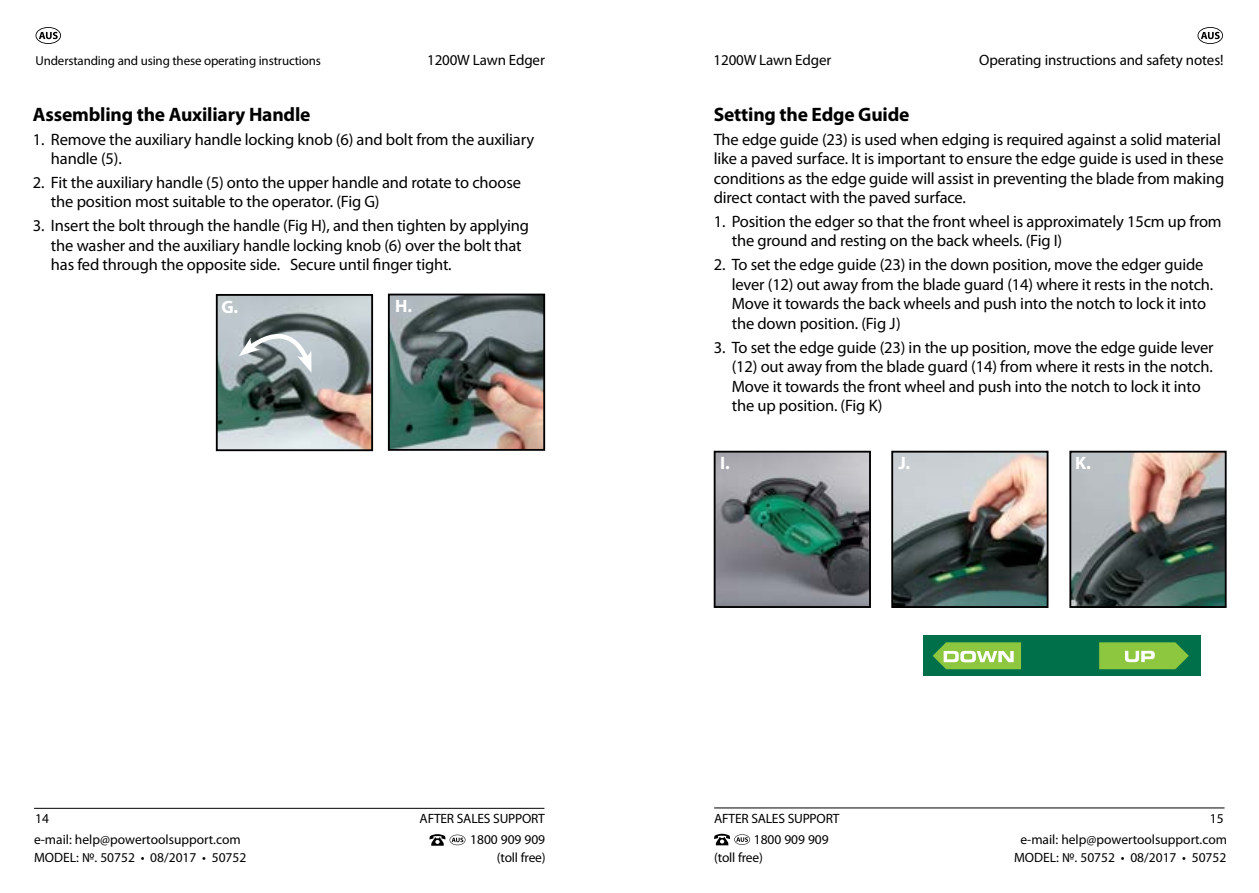
<style>
.page{position:relative;width:1259px;height:893px;background:#fff}
.page>*{position:absolute;margin:0;border:0;box-sizing:border-box;transform-origin:0 0}
.t1{font:700 19.5px "Myriad Pro";letter-spacing:-.01em;color:#000}
.t2{font:700 18px "Myriad Pro";color:#fff}
.t3{font:16.5px/19.5px "Myriad Pro";letter-spacing:-.01em;color:#000}
.t4{font:15px "Myriad Pro";letter-spacing:-.01em;color:#000}
.t5{font:13.5px/18px "Myriad Pro";color:#000;text-align:center}
.t6{font:12.9px "Myriad Pro";letter-spacing:-.01em;color:#000}
</style>
<div class="page">
<svg style="left:36px;top:27px;width:25px;height:17px"></svg>
<svg style="left:429px;top:834px;width:36px;height:12px"></svg>
<hr style="left:34px;top:808px;width:510px;height:1px;background:#000">
<svg style="left:1197px;top:27px;width:26px;height:17px"></svg>
<svg style="left:714px;top:834px;width:36px;height:11px"></svg>
<hr style="left:714px;top:808px;width:510px;height:1px;background:#000">
<img style="left:894px;top:454px;width:151px;height:151px">
<div style="left:891px;top:451px;width:157px;height:157px;border:2px solid #000"></div>
<img style="left:716px;top:454px;width:152px;height:151px">
<div style="left:713px;top:451px;width:158px;height:157px;border:2px solid #000"></div>
<img style="left:1072px;top:454px;width:151px;height:151px">
<div style="left:1069px;top:451px;width:157px;height:157px;border:2px solid #000"></div>
<div style="left:923px;top:635px;width:277px;height:41px;background:#00704a"></div>
<svg style="left:1099px;top:642px;width:89px;height:27px;background:#8bc34f"></svg>
<svg style="left:932px;top:642px;width:89px;height:27px;background:#96c966"></svg>
<img style="left:219px;top:297px;width:151px;height:151px">
<div style="left:216px;top:294px;width:157px;height:157px;border:2px solid #000"></div>
<img style="left:391px;top:297px;width:151px;height:151px">
<div style="left:388px;top:294px;width:157px;height:157px;border:2px solid #000"></div>
<svg style="left:239px;top:326px;width:74px;height:47px;background:#959ea0"></svg>
<p class="t6" style="left:35px;top:53px;width:287px">Understanding and using these operating instructions</p>
<p class="t4" style="left:427px;top:51px;width:119px">1200W Lawn Edger</p>
<p class="t1" style="left:33px;top:102px;width:279px">Assembling the Auxiliary Handle</p>
<p class="t3" style="left:51px;top:129px;width:485px;text-indent:-18px">1. Remove the auxiliary handle locking knob (6) and bolt from the auxiliary handle (5).</p>
<p class="t3" style="left:51px;top:172px;width:471px;text-indent:-18px">2. Fit the auxiliary handle (5) onto the upper handle and rotate to choose the position most suitable to the operator. (Fig G)</p>
<p class="t3" style="left:51px;top:216px;width:480px;text-indent:-18px">3. Insert the bolt through the handle (Fig H), and then tighten by applying the washer and the auxiliary handle locking knob (6) over the bolt that has fed through the opposite side. Secure until finger tight.</p>
<p class="t2" style="left:221px;top:295px;width:18px">G.</p>
<p class="t2" style="left:395px;top:295px;width:18px">H.</p>
<p class="t4" style="left:713px;top:51px;width:119px">1200W Lawn Edger</p>
<p class="t4" style="left:979px;top:51px;width:246px">Operating instructions and safety notes!</p>
<p class="t1" style="left:713px;top:102px;width:197px">Setting the Edge Guide</p>
<p class="t3" style="left:713px;top:129px;width:512px">The edge guide (23) is used when edging is required against a solid material like a paved surface. It is important to ensure the edge guide is used in these conditions as the edge guide will assist in preventing the blade from making direct contact with the paved surface.</p>
<p class="t3" style="left:731px;top:211px;width:491px;text-indent:-18px">1. Position the edger so that the front wheel is approximately 15cm up from the ground and resting on the back wheels. (Fig I)</p>
<p class="t3" style="left:731px;top:255px;width:483px;text-indent:-18px">2. To set the edge guide (23) in the down position, move the edger guide lever (12) out away from the blade guard (14) where it rests in the notch.<br>Move it towards the back wheels and push into the notch to lock it into the down position. (Fig J)</p>
<p class="t3" style="left:731px;top:337px;width:483px;text-indent:-18px">3. To set the edge guide (23) in the up position, move the edge guide lever (12) out away from the blade guard (14) from where it rests in the notch.<br>Move it towards the front wheel and push into the notch to lock it into the up position. (Fig K)</p>
<p class="t2" style="left:720px;top:452px;width:11px">I.</p>
<p class="t2" style="left:898px;top:452px;width:13px">J.</p>
<p class="t2" style="left:1075px;top:452px;width:17px">K.</p>
<p class="t5" style="left:714px;top:809px;width:127px">AFTER SALES SUPPORT</p>
<p class="t5" style="left:714px;top:848px;width:50px">(toll free)</p>
<p class="t5" style="left:419px;top:809px;width:127px">AFTER SALES SUPPORT</p>
<p class="t5" style="left:35px;top:809px;width:15px">14</p>
<p class="t5" style="left:1209px;top:809px;width:15px">15</p>
<p class="t5" style="left:754px;top:830px;width:76px">1800 909 909</p>
<p class="t5" style="left:1014px;top:830px;width:215px">e-mail: help@powertoolsupport.com<br>MODEL: №. 50752 • 08/2017 • 50752</p>
<p class="t5" style="left:34px;top:830px;width:208px">e-mail: help@powertoolsupport.com</p>
<p class="t5" style="left:470px;top:830px;width:76px">1800 909 909</p>
<p class="t5" style="left:34px;top:848px;width:214px">MODEL: №. 50752 • 08/2017 • 50752</p>
<p class="t5" style="left:497px;top:848px;width:50px">(toll free)</p>
</div>
